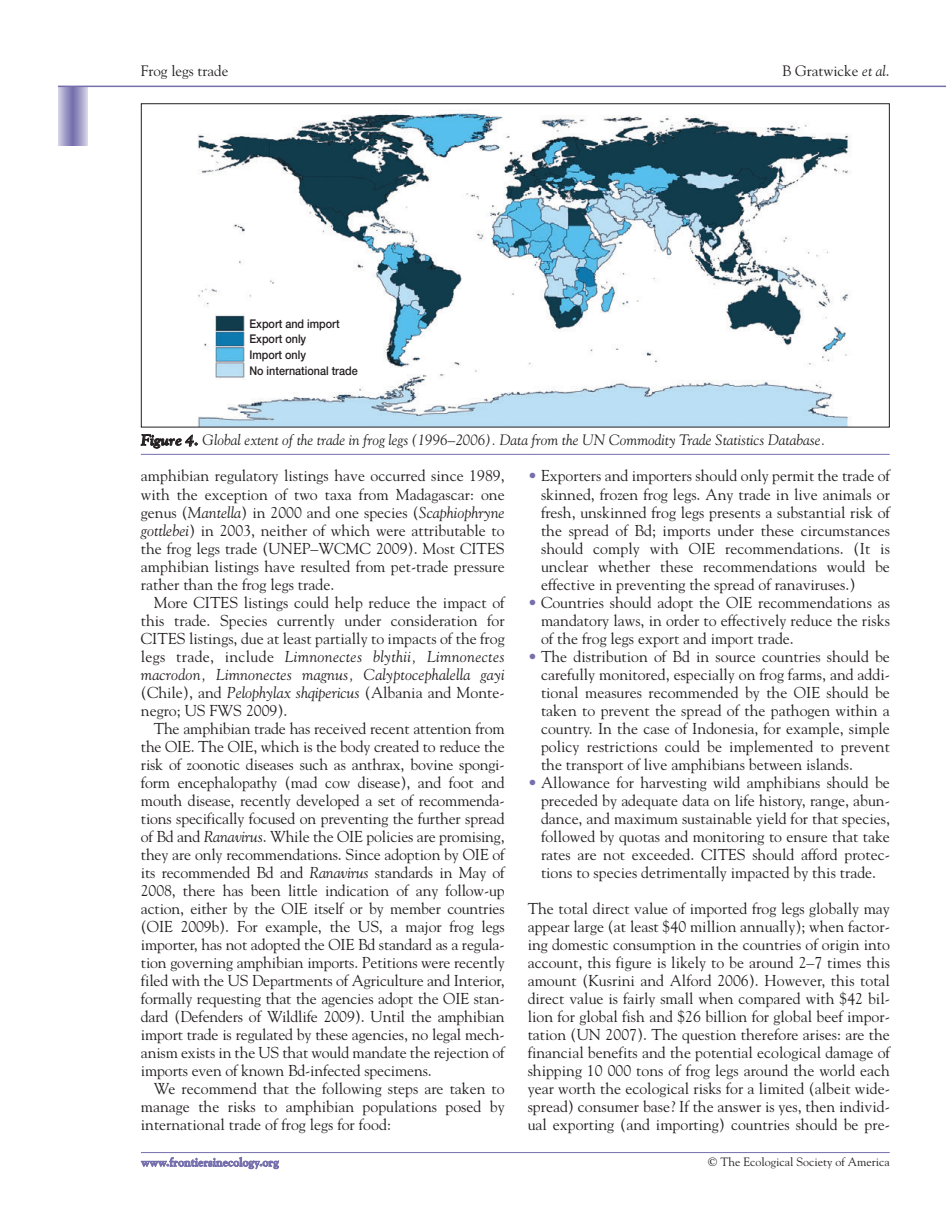
<style>
.page{position:relative;width:946px;height:1218px;background:#fff}
.page>*{position:absolute;margin:0;border:0;box-sizing:border-box;transform-origin:0 0}
.t1{font:15.75px/18px "Goudy";color:#231f20;text-align:justify}
.t2{font:italic 15px "Goudy";color:#231f20}
.t3{font:15px "Goudy";color:#231f20}
.t4{font:500 12px/15.6px "Helvetica Neue";color:#231f20;scale:.9 1}
.t5{font:12px "Goudy";color:#231f20}
.t6{font:700 12px "Goudy";color:#7570ac}
.s1{font-style:italic}
.s2{font-weight:700}
.s3{color:#7570ac}
</style>
<div class="page">
<div style="left:58px;top:86px;width:30px;height:60px;background:#dcdaeb"></div>
<div style="left:59px;top:86px;width:28px;height:60px;background:#d4d2e6"></div>
<div style="left:59px;top:86px;width:27px;height:60px;background:#d1cee5"></div>
<div style="left:60px;top:86px;width:26px;height:60px;background:#cbc8e1"></div>
<div style="left:60px;top:86px;width:25px;height:60px;background:#c7c4df"></div>
<div style="left:61px;top:86px;width:24px;height:60px;background:#c3c1dd"></div>
<div style="left:61px;top:86px;width:23px;height:60px;background:#bfbdda"></div>
<div style="left:62px;top:86px;width:22px;height:60px;background:#bbb8d8"></div>
<div style="left:62px;top:86px;width:21px;height:60px;background:#b8b4d5"></div>
<div style="left:63px;top:86px;width:20px;height:60px;background:#b2afd2"></div>
<div style="left:64px;top:86px;width:18px;height:60px;background:#aba7ce"></div>
<div style="left:65px;top:86px;width:16px;height:60px;background:#a5a1ca"></div>
<div style="left:66px;top:86px;width:14px;height:60px;background:#9e9ac5"></div>
<div style="left:67px;top:86px;width:12px;height:60px;background:#9792c1"></div>
<div style="left:68px;top:86px;width:10px;height:60px;background:#918cbd"></div>
<div style="left:69px;top:86px;width:8px;height:60px;background:#8985b9"></div>
<div style="left:70px;top:86px;width:6px;height:60px;background:#8580b6"></div>
<hr style="left:71px;top:86px;width:4px;height:60px;background:#7f79b2">
<hr style="left:72px;top:86px;width:1px;height:60px;background:#7772ad">
<hr style="left:73px;top:86px;width:1px;height:60px;background:#7570ac">
<hr style="left:58px;top:86px;width:874px;height:1px;background:#7570ac">
<svg style="left:932px;top:86px;width:13px;height:1px"></svg>
<hr style="left:141px;top:1152px;width:748px;height:1px;background:#7570ac">
<hr style="left:141px;top:454px;width:748px;height:1px;background:#7570ac">
<img style="left:197px;top:110px;width:654px;height:315px">
<p class="t3" style="left:141px;top:65px;width:89px">Frog legs trade</p>
<p class="t3" style="left:782px;top:65px;width:109px">B Gratwicke <span class="s1">et al</span>.</p>
<p class="t4" style="left:249px;top:317px;width:122px">Export and import<br>Export only<br>Import only<br>No international trade</p>
<p class="t2" style="left:141px;top:434px;width:685px"><span class="s2">Figure 4.</span> Global extent of the trade in frog legs (1996–2006). Data from the UN Commodity Trade Statistics Database.</p>
<p class="t1" style="left:141px;top:468px;width:365px">amphibian regulatory listings have occurred since 1989, with the exception of two taxa from Madagascar: one genus (<span class="s1">Mantella</span>) in 2000 and one species (<span class="s1">Scaphiophryne gottlebei</span>) in 2003, neither of which were attributable to the frog legs trade (UNEP–WCMC 2009). Most CITES amphibian listings have resulted from pet-trade pressure rather than the frog legs trade.</p>
<p class="t1" style="left:141px;top:594px;width:365px;text-indent:13px">More CITES listings could help reduce the impact of this trade. Species currently under consideration for CITES listings, due at least partially to impacts of the frog legs trade, include <span class="s1">Limnonectes blythii, Limnonectes macrodon, Limnonectes magnus, Calyptocephalella gayi </span>(Chile), and <span class="s1">Pelophylax shqipericus</span> (Albania and Monte&shy;negro; US FWS 2009).</p>
<p class="t1" style="left:141px;top:720px;width:365px;text-indent:13px">The amphibian trade has received recent attention from the OIE. The OIE, which is the body created to reduce the risk of zoonotic diseases such as anthrax, bovine spongi&shy;form encephalopathy (mad cow disease), and foot and mouth disease, recently developed a set of recommenda&shy;tions specifically focused on preventing the further spread of Bd and <span class="s1">Ranavirus</span>. While the OIE policies are promising, they are only recommendations. Since adoption by OIE of its recommended Bd and <span class="s1">Ranavirus</span> standards in May of 2008, there has been little indication of any follow-up action, either by the OIE itself or by member countries (OIE 2009b). For example, the US, a major frog legs importer, has not adopted the OIE Bd standard as a regula&shy;tion governing amphibian imports. Petitions were recently filed with the US Departments of Agriculture and Interior, formally requesting that the agencies adopt the OIE stan&shy;dard (Defenders of Wildlife 2009). Until the amphibian import trade is regulated by these agencies, no legal mech&shy;anism exists in the US that would mandate the rejection of imports even of known Bd-infected specimens.</p>
<p class="t1" style="left:141px;top:1080px;width:365px;text-indent:13px">We recommend that the following steps are taken to manage the risks to amphibian populations posed by international trade of frog legs for food:</p>
<p class="t1" style="left:541px;top:468px;width:350px;text-indent:-13px"><span class="s3">•</span> Exporters and importers should only permit the trade of skinned, frozen frog legs. Any trade in live animals or fresh, unskinned frog legs presents a substantial risk of the spread of Bd; imports under these circumstances should comply with OIE recommendations. (It is unclear whether these recommendations would be effective in preventing the spread of ranaviruses.)</p>
<p class="t1" style="left:541px;top:594px;width:350px;text-indent:-13px"><span class="s3">•</span> Countries should adopt the OIE recommendations as mandatory laws, in order to effectively reduce the risks of the frog legs export and import trade.</p>
<p class="t1" style="left:541px;top:648px;width:350px;text-indent:-13px"><span class="s3">•</span> The distribution of Bd in source countries should be carefully monitored, especially on frog farms, and addi&shy;tional measures recommended by the OIE should be taken to prevent the spread of the pathogen within a country. In the case of Indonesia, for example, simple policy restrictions could be implemented to prevent the transport of live amphibians between islands.</p>
<p class="t1" style="left:541px;top:774px;width:350px;text-indent:-13px"><span class="s3">•</span> Allowance for harvesting wild amphibians should be preceded by adequate data on life history, range, abun&shy;dance, and maximum sustainable yield for that species, followed by quotas and monitoring to ensure that take rates are not exceeded. CITES should afford protec&shy;tions to species detrimentally impacted by this trade.</p>
<p class="t1" style="left:527px;top:900px;width:364px">The total direct value of imported frog legs globally may appear large (at least $40 million annually); when factor&shy;ing domestic consumption in the countries of origin into account, this figure is likely to be around 2–7 times this amount (Kusrini and Alford 2006). However, this total direct value is fairly small when compared with $42 bil&shy;lion for global fish and $26 billion for global beef impor&shy;tation (UN 2007). The question therefore arises: are the financial benefits and the potential ecological damage of shipping 10 000 tons of frog legs around the world each year worth the ecological risks for a limited (albeit wide&shy;spread) consumer base? If the answer is yes, then individ&shy;ual exporting (and importing) countries should be pre-</p>
<p class="t6" style="left:141px;top:1157px;width:139px">www.frontiersinecology.org</p>
<p class="t5" style="left:708px;top:1157px;width:183px">© The Ecological Society of America</p>
</div>
